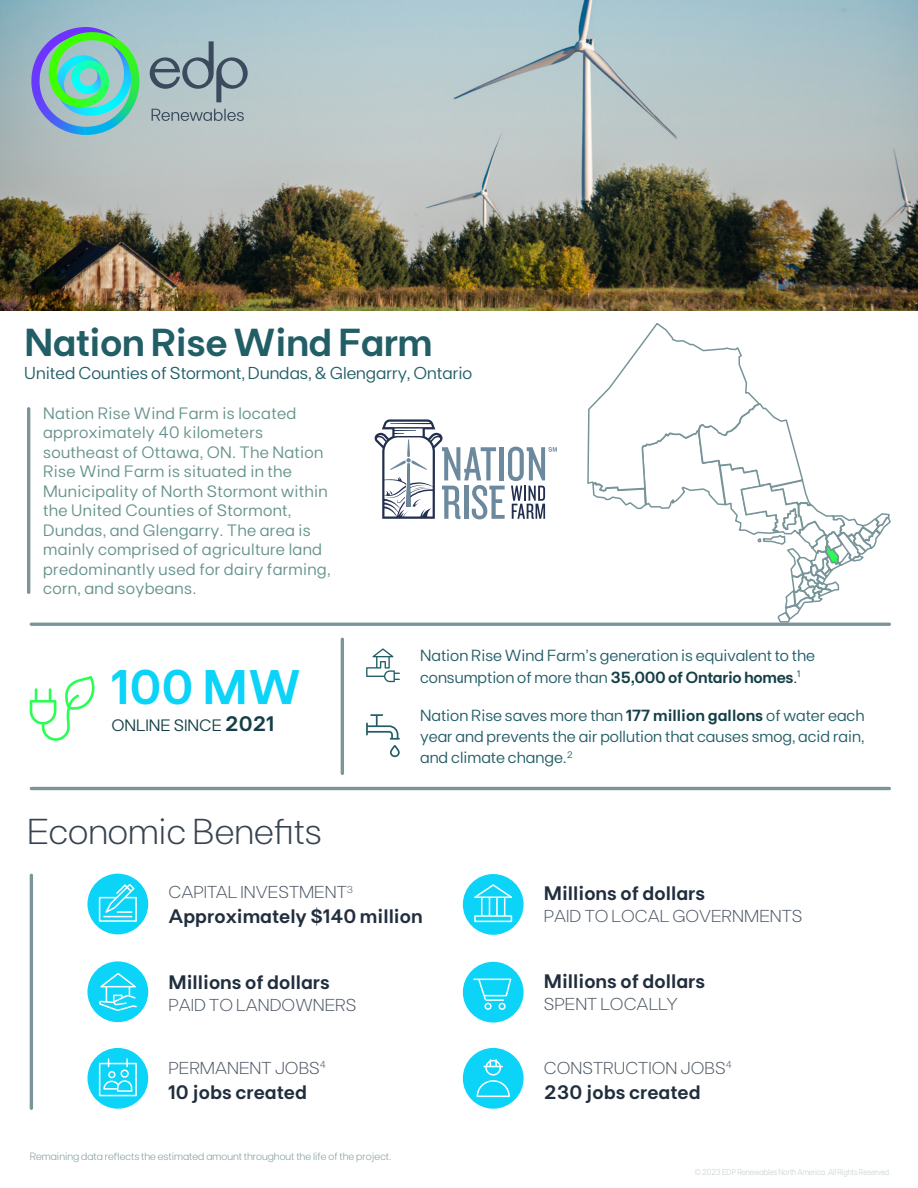
<style>
.page{position:relative;width:918px;height:1188px;background:#fff}
.page>*{position:absolute;margin:0;border:0;box-sizing:border-box;transform-origin:0 0}
.t1{font:600 48.45px "FT Base";color:#0cd3f8}
.t2{font:600 39px "FT Base";letter-spacing:-.02em;color:#225e66}
.t3{font:300 36px "FT Base";color:#374351}
.t4{font:600 19.5px "FT Base";color:#212e3e}
.t5{font:300 17.25px "FT Base";color:#4e5865}
.t6{font:17.25px "FT Base";color:#225e66}
.t7{font:16.5px/19.5px "FT Base";letter-spacing:.02em;color:#65928b}
.t8{font:16.5px "FT Base";color:#143f47}
.t9{font:16.2px/21.3px "FT Base";color:#225e66}
.t10{font:300 10.5px "FT Base";color:#7c9599}
.t11{font:300 8.7px "FT Base";color:#bdcacc;scale:.85 1}
.s1{font-weight:600;font-size:21px}
.s2{font-weight:600;color:#143f47}
.s3{color:#143f47}
</style>
<div class="page">
<img style="left:0;top:0;width:918px;height:310px">
<svg style="left:30px;top:676px;width:65px;height:65px"></svg>
<svg style="left:366px;top:648px;width:34px;height:34px"></svg>
<svg style="left:366px;top:714px;width:34px;height:43px"></svg>
<hr style="left:27px;top:407px;width:3px;height:187px;background:#7c9599;border-radius:2px">
<hr style="left:30px;top:874px;width:3px;height:236px;background:#7c9599;border-radius:2px">
<div style="left:87px;top:874px;width:61px;height:60px;background:#0cd3f8;border-radius:50%"></div>
<svg style="left:99px;top:884px;width:38px;height:38px"></svg>
<div style="left:87px;top:961px;width:61px;height:61px;background:#0cd3f8;border-radius:50%"></div>
<svg style="left:99px;top:973px;width:38px;height:38px"></svg>
<div style="left:87px;top:1048px;width:61px;height:61px;background:#0cd3f8;border-radius:50%"></div>
<svg style="left:99px;top:1058px;width:38px;height:38px"></svg>
<div style="left:463px;top:962px;width:61px;height:61px;background:#0cd3f8;border-radius:50%"></div>
<svg style="left:473px;top:979px;width:38px;height:31px"></svg>
<div style="left:463px;top:1048px;width:61px;height:61px;background:#0cd3f8;border-radius:50%"></div>
<svg style="left:477px;top:1059px;width:33px;height:38px"></svg>
<div style="left:463px;top:874px;width:61px;height:61px;background:#0cd3f8;border-radius:50%"></div>
<svg style="left:474px;top:884px;width:38px;height:38px"></svg>
<hr style="left:341px;top:638px;width:3px;height:137px;background:#7c9599;border-radius:2px">
<hr style="left:30px;top:787px;width:861px;height:3px;background:#7c9599;border-radius:2px">
<hr style="left:30px;top:623px;width:861px;height:3px;background:#7c9599;border-radius:2px">
<img style="left:31px;top:27px;width:93px;height:81px">
<svg style="left:150px;top:41px;width:98px;height:80px;background:#9aacb2"></svg>
<svg style="left:586px;top:323px;width:305px;height:300px"></svg>
<svg style="left:374px;top:419px;width:183px;height:100px"></svg>
<h2 class="t2" style="left:24px;top:320px;width:410px">Nation Rise Wind Farm</h2>
<p class="t6" style="left:24px;top:363px;width:450px">United Counties of Stormont, Dundas, &amp; Glengarry, Ontario</p>
<p class="t7" style="left:43px;top:403px;width:289px">Nation Rise Wind Farm is located approximately 40 kilometers southeast of Ottawa, ON. The Nation Rise Wind Farm is situated in the Municipality of North Stormont within the United Counties of Stormont, Dundas, and Glengarry. The area is mainly comprised of agriculture land predominantly used for dairy farming, corn, and soybeans.</p>
<h1 class="t1" style="left:111px;top:659px;width:191px">100 MW</h1>
<p class="t8" style="left:111px;top:716px;width:164px">ONLINE SINCE <span class="s1">2021</span></p>
<h3 class="t3" style="left:27px;top:810px;width:296px">Economic Benefits</h3>
<p class="t9" style="left:420px;top:645px;width:397px">Nation Rise Wind Farm’s generation is equivalent to the consumption of more than <span class="s2">35,000 of Ontario homes</span><span class="s3">.</span><sup>1</sup></p>
<p class="t9" style="left:420px;top:704px;width:446px;text-align:justify">Nation Rise saves more than <span class="s2">177 million gallons</span> of water each year and prevents the air pollution that causes smog, acid rain, and climate change.<sup>2</sup></p>
<p class="t5" style="left:168px;top:882px;width:186px">CAPITAL INVESTMENT<sup>3</sup></p>
<p class="t4" style="left:168px;top:905px;width:256px">Approximately $140 million</p>
<p class="t4" style="left:544px;top:882px;width:163px">Millions of dollars</p>
<p class="t5" style="left:544px;top:906px;width:260px">PAID TO LOCAL GOVERNMENTS</p>
<p class="t4" style="left:168px;top:971px;width:163px">Millions of dollars</p>
<p class="t5" style="left:168px;top:995px;width:190px">PAID TO LANDOWNERS</p>
<p class="t4" style="left:544px;top:970px;width:163px">Millions of dollars</p>
<p class="t5" style="left:544px;top:994px;width:135px">SPENT LOCALLY</p>
<p class="t5" style="left:168px;top:1058px;width:159px">PERMANENT JOBS<sup>4</sup></p>
<p class="t4" style="left:168px;top:1081px;width:140px">10 jobs created</p>
<p class="t5" style="left:544px;top:1058px;width:190px">CONSTRUCTION JOBS<sup>4</sup></p>
<p class="t4" style="left:544px;top:1081px;width:158px">230 jobs created</p>
<p class="t10" style="left:30px;top:1150px;width:363px">Remaining data reflects the estimated amount throughout the life of the project.</p>
<p class="t11" style="left:695px;top:1167px;width:232px">© 2023 EDP Renewables North America. All Rights Reserved.</p>
</div>
